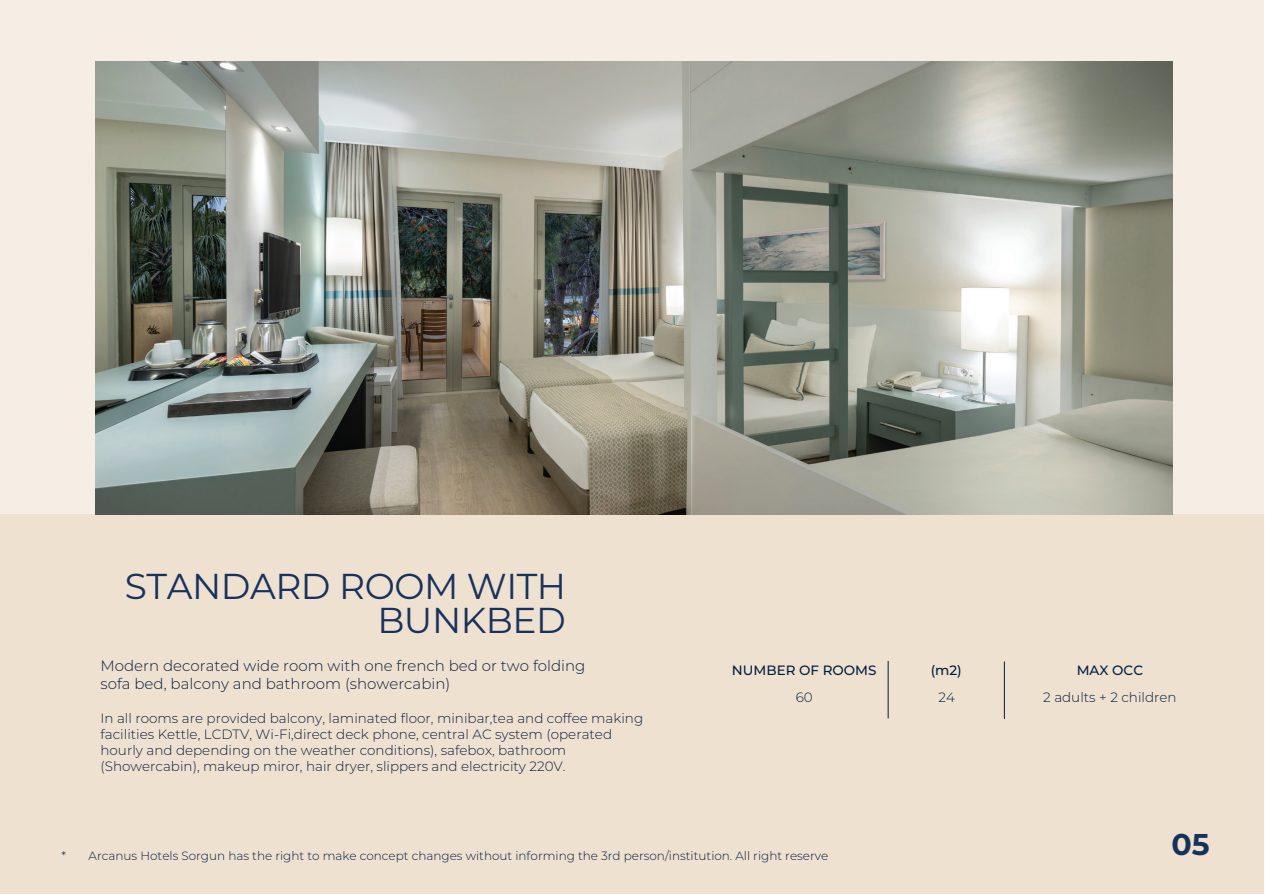
<style>
.page{position:relative;width:1265px;height:895px;background:#fff}
.page>*{position:absolute;margin:0;border:0;box-sizing:border-box;transform-origin:0 0}
.t1{font:36px/34px "Montserrat";letter-spacing:-.01em;color:#17325c;text-align:right}
.t2{font:700 30px "Montserrat";color:#16325b}
.t3{font:300 15px/18px "Montserrat";color:#081e3e}
.t4{font:300 13.5px/16.2px "Montserrat";color:#0a1e3d}
.t5{font:500 13.5px "Montserrat";color:#011e41}
.t6{font:300 13.5px "Montserrat";color:#011e41}
.t7{font:300 12px "Montserrat";color:#011e41}
</style>
<div class="page">
<div style="left:1px;top:0;width:1263px;height:893px;background:#f6ede4"></div>
<div style="left:1px;top:514px;width:1263px;height:379px;background:#eee1d0"></div>
<hr style="left:1004px;top:661px;width:1px;height:57px;background:#011e41">
<hr style="left:887px;top:661px;width:1px;height:57px;background:#011e41">
<img style="left:96px;top:62px;width:1076px;height:452px">
<h1 class="t1" style="left:125px;top:568px;width:443px">STANDARD ROOM WITH<br>BUNKBED</h1>
<p class="t3" style="left:100px;top:655px;width:486px">Modern decorated wide room with one french bed or two folding sofa bed, balcony and bathroom (showercabin)</p>
<p class="t4" style="left:100px;top:709px;width:544px">In all rooms are provided balcony, laminated floor, minibar,tea and coffee making facilities Kettle, LCDTV, Wi-Fi,direct deck phone, central AC system (operated hourly and depending on the weather conditions), safebox, bathroom (Showercabin), makeup miror, hair dryer, slippers and electricity 220V.</p>
<p class="t5" style="left:732px;top:660px;width:146px">NUMBER OF ROOMS</p>
<p class="t6" style="left:795px;top:687px;width:19px">60</p>
<p class="t7" style="left:62px;top:847px;width:768px">* Arcanus Hotels Sorgun has the right to make concept changes without informing the 3rd person/institution. All right reserve</p>
<p class="t5" style="left:930px;top:660px;width:33px">(m2)</p>
<p class="t6" style="left:938px;top:688px;width:18px">24</p>
<p class="t5" style="left:1076px;top:660px;width:68px">MAX OCC</p>
<p class="t6" style="left:1043px;top:687px;width:135px">2 adults + 2 children</p>
<h2 class="t2" style="left:1171px;top:822px;width:40px">05</h2>
</div>
